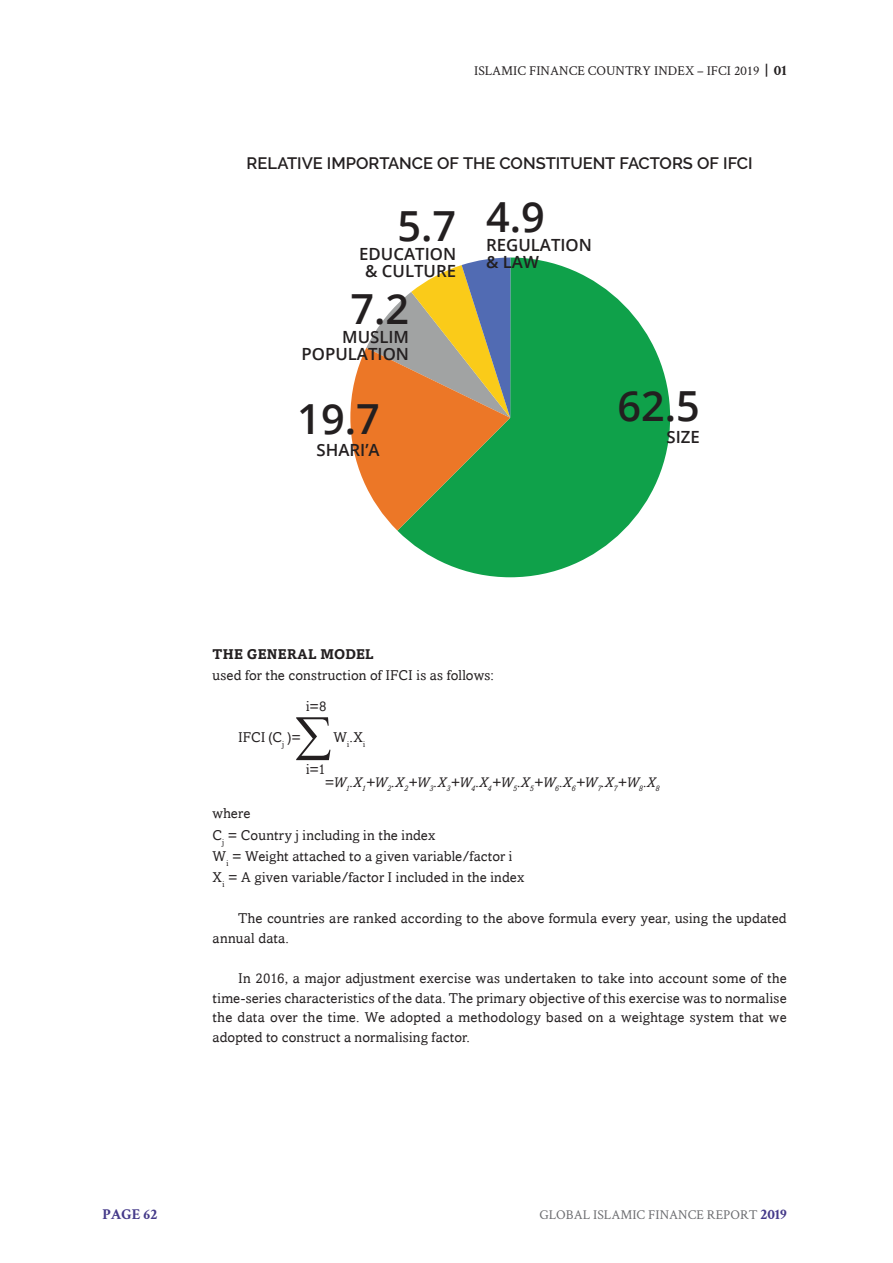
<style>
.page{position:relative;width:893px;height:1263px;background:#fff}
.page>*{position:absolute;margin:0;border:0;box-sizing:border-box;transform-origin:0 0}
.body_text{font:51px "Amasis";color:#231f20}
.t1{font:600 41.4px "Open Sans";color:#231f20}
.t2{font:600 16.8px/16.8px "Open Sans";color:#231f20;text-align:right}
.body-heading_P3{font:600 16.5px "Raleway";color:#231f20}
.t3{font:700 15px "Crimson Text";color:#443989}
.body_text-2{font:14.25px/19.5px "Amasis";letter-spacing:.01em;color:#231f20}
.body_text-3{font:italic 14.25px "Amasis MT Std";color:#231f20}
.body_text-4{font:700 14.25px "Amasis";letter-spacing:.02em;color:#231f20}
.t4{font:13.5px "Crimson Text";color:#231f20}
.t5{font:13.5px "Crimson Text";color:#6c6d70}
.s1{font-weight:700;font-size:15px}
.s2{font-weight:700;font-size:15px;color:#443989}
</style>
<div class="page">
<svg style="left:398px;top:258px;width:272px;height:319px;fill:#0fa14a"></svg>
<svg style="left:350px;top:258px;width:160px;height:273px"></svg>
<p class="t4" style="left:474px;top:61px;width:314px">ISLAMIC FINANCE COUNTRY INDEX – IFCI 2019 <span class="s1">| 01</span></p>
<p class="body-heading_P3" style="left:247px;top:153px;width:507px">RELATIVE IMPORTANCE OF THE CONSTITUENT FACTORS OF IFCI</p>
<h2 class="t1" style="left:397px;top:198px;width:60px">5.7</h2>
<p class="t2" style="left:359px;top:246px;width:98px;text-align:center">EDUCATION &amp; CULTURE</p>
<h2 class="t1" style="left:350px;top:281px;width:60px">7.2</h2>
<p class="t2" style="left:302px;top:328px;width:109px">MUSLIM<br>POPULATION</p>
<h2 class="t1" style="left:297px;top:391px;width:84px">19.7</h2>
<p class="t2" style="left:317px;top:441px;width:65px">SHARI’A</p>
<h2 class="t1" style="left:486px;top:189px;width:60px">4.9</h2>
<p class="t2" style="left:486px;top:236px;width:107px;text-align:left">REGULATION &amp; LAW</p>
<h2 class="t1" style="left:617px;top:378px;width:84px">62.5</h2>
<p class="t2" style="left:666px;top:428px;width:35px">SIZE</p>
<p class="body_text-4" style="left:213px;top:645px;width:163px">THE GENERAL MODEL</p>
<p class="body_text-2" style="left:213px;top:665px;width:283px">used for the construction of IFCI is as follows:</p>
<p class="body_text-2" style="left:306px;top:696px;width:22px">i=8</p>
<p class="body_text" style="left:295px;top:708px;width:38px">∑</p>
<p class="body_text-3" style="left:324px;top:774px;width:337px">=W<sub>1</sub>.X<sub>1</sub>+W<sub>2</sub>.X<sub>2</sub>+W<sub>3</sub>.X<sub>3</sub>+W<sub>4</sub>.X<sub>4</sub>+W<sub>5</sub>.X<sub>5</sub>+W<sub>6</sub>.X<sub>6</sub>+W<sub>7</sub>.X<sub>7</sub>+W<sub>8</sub>.X<sub>8</sub></p>
<p class="body_text-2" style="left:238px;top:727px;width:64px">IFCI (C<sub>j</sub> )=</p>
<p class="body_text-2" style="left:333px;top:727px;width:34px">W<sub>i</sub>.X<sub>i</sub></p>
<p class="body_text-2" style="left:306px;top:759px;width:21px">i=1</p>
<p class="body_text-2" style="left:213px;top:804px;width:39px">where</p>
<p class="body_text-2" style="left:213px;top:825px;width:224px">C<sub>j</sub> = Country j including in the index</p>
<p class="body_text-2" style="left:213px;top:846px;width:301px">W<sub>i</sub> = Weight attached to a given variable/factor i</p>
<p class="body_text-2" style="left:213px;top:867px;width:313px">X<sub>i</sub> = A given variable/factor I included in the index</p>
<p class="body_text-2" style="left:213px;top:908px;width:576px;text-indent:26px">The countries are ranked according to the above formula every year, using the updated annual data.</p>
<p class="body_text-2" style="left:213px;top:969px;width:576px;text-align:justify;text-indent:26px">In 2016, a major adjustment exercise was undertaken to take into account some of the time-series characteristics of the data. The primary objective of this exercise was to normalise the data over the time. We adopted a methodology based on a weightage system that we adopted to construct a normalising factor.</p>
<p class="t3" style="left:103px;top:1205px;width:56px">PAGE 62</p>
<p class="t5" style="left:539px;top:1205px;width:249px">GLOBAL ISLAMIC FINANCE REPORT <span class="s2">2019</span></p>
</div>
